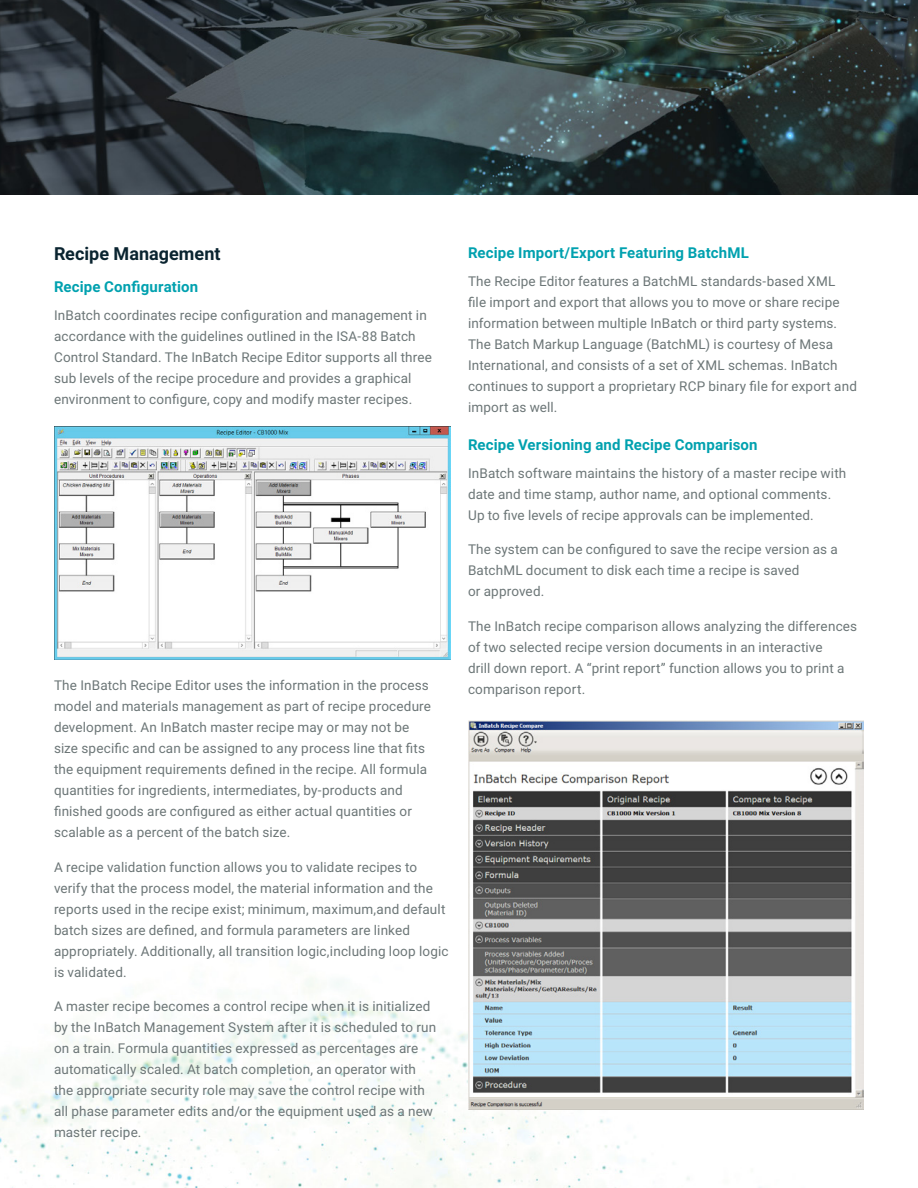
<style>
.page{position:relative;width:918px;height:1188px;background:#fff}
.page>*{position:absolute;margin:0;border:0;box-sizing:border-box;transform-origin:0 0}
.Section_Header{font:700 18px "Roboto";color:#0a2430}
.Section_Header_2{font:700 15px "Roboto";letter-spacing:.01em;color:#00a1af}
.DS_Body_Text{font:13.5px/21px "Roboto";letter-spacing:.01em;color:#6c7677}
</style>
<div class="page">
<img style="left:0;top:194px;width:918px;height:994px">
<img style="left:0;top:0;width:918px;height:194px">
<img style="left:54px;top:426px;width:397px;height:233px">
<img style="left:468px;top:720px;width:396px;height:390px">
<p class="Section_Header" style="left:54px;top:241px;width:168px">Recipe Management</p>
<p class="Section_Header_2" style="left:54px;top:276px;width:146px">Recipe Configuration</p>
<p class="DS_Body_Text" style="left:54px;top:304px;width:380px">InBatch coordinates recipe configuration and management in accordance with the guidelines outlined in the ISA-88 Batch Control Standard. The InBatch Recipe Editor supports all three sub levels of the recipe procedure and provides a graphical environment to configure, copy and modify master recipes.</p>
<p class="DS_Body_Text" style="left:54px;top:674px;width:379px">The InBatch Recipe Editor uses the information in the process model and materials management as part of recipe procedure development. An InBatch master recipe may or may not be size specific and can be assigned to any process line that fits the equipment requirements defined in the recipe. All formula quantities for ingredients, intermediates, by-products and finished goods are configured as either actual quantities or scalable as a percent of the batch size.</p>
<p class="DS_Body_Text" style="left:54px;top:856px;width:396px">A recipe validation function allows you to validate recipes to verify that the process model, the material information and the reports used in the recipe exist; minimum, maximum,and default batch sizes are defined, and formula parameters are linked appropriately. Additionally, all transition logic,including loop logic is validated.</p>
<p class="DS_Body_Text" style="left:54px;top:995px;width:384px">A master recipe becomes a control recipe when it is initialized by the InBatch Management System after it is scheduled to run on a train. Formula quantities expressed as percentages are automatically scaled. At batch completion, an operator with the appropriate security role may save the control recipe with all phase parameter edits and/or the equipment used as a new master recipe.</p>
<p class="Section_Header_2" style="left:468px;top:242px;width:282px">Recipe Import/Export Featuring BatchML</p>
<p class="DS_Body_Text" style="left:468px;top:270px;width:390px">The Recipe Editor features a BatchML standards-based XML<br>file import and export that allows you to move or share recipe information between multiple InBatch or third party systems.<br>The Batch Markup Language (BatchML) is courtesy of Mesa International, and consists of a set of XML schemas. InBatch continues to support a proprietary RCP binary file for export and import as well.</p>
<p class="Section_Header_2" style="left:468px;top:434px;width:291px">Recipe Versioning and Recipe Comparison</p>
<p class="DS_Body_Text" style="left:468px;top:462px;width:380px">InBatch software maintains the history of a master recipe with date and time stamp, author name, and optional comments.<br>Up to five levels of recipe approvals can be implemented.</p>
<p class="DS_Body_Text" style="left:468px;top:539px;width:371px">The system can be configured to save the recipe version as a<br>BatchML document to disk each time a recipe is saved<br>or approved.</p>
<p class="DS_Body_Text" style="left:468px;top:615px;width:391px">The InBatch recipe comparison allows analyzing the differences of two selected recipe version documents in an interactive<br>drill down report. A “print report” function allows you to print a comparison report.</p>
</div>
